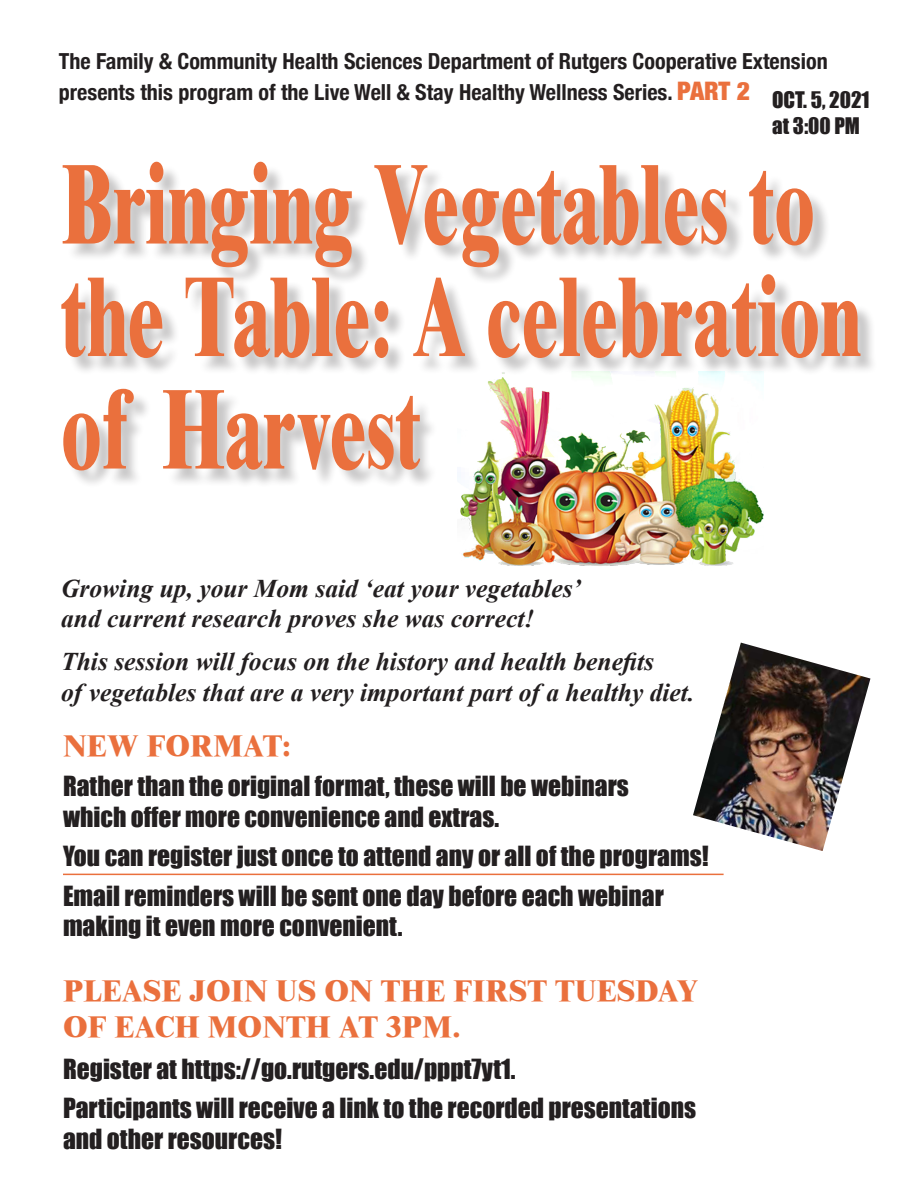
<style>
.page{position:relative;width:918px;height:1188px;background:#fff}
.page>*{position:absolute;margin:0;border:0;box-sizing:border-box;transform-origin:0 0}
.t1{font:800 114.6px/112.5px "Times New Roman";color:#ea703d;scale:.66 1}
.t2{font:800 30px/36px "Times New Roman";color:#ea703d}
.t3{font:25.5px/30.6px "Impact";color:#231f20}
.t4{font:italic 700 25.5px/30.6px "Times New Roman";color:#231f20}
.t5{font:700 condensed 22.05px/30.6px "Helvetica Neue";color:#231f20}
.t6{font:21px/25.2px "Impact";color:#231f20}
.s1{font-weight:900;font-size:25.5px;color:#ea703d}
</style>
<div class="page">
<img style="left:693px;top:643px;width:177px;height:208px">
<div style="left:64px;top:165px;width:815px;height:324px;background:#231f20;opacity:.25"></div>
<hr style="left:63px;top:874px;width:661px;height:1px;background:#ea703d">
<img style="left:457px;top:372px;width:306px;height:194px">
<p class="t5" style="left:59px;top:45px;width:770px">The Family &amp; Community Health Sciences Department of Rutgers Cooperative Extension presents this program of the Live Well &amp; Stay Healthy Wellness Series. <span class="s1">PART 2</span></p>
<p class="t6" style="left:772px;top:87px;width:99px">OCT. 5, 2021 at 3:00 PM</p>
<p class="t1" style="left:61px;top:148px;width:1214px">Bringing Vegetables to the Table: A celebration of Harvest</p>
<p class="t4" style="left:61px;top:572px;width:521px">Growing up, your Mom said ‘eat your vegetables’ and current research proves she was correct!</p>
<p class="t4" style="left:61px;top:646px;width:635px">This session will focus on the history and health benefits<br>of vegetables that are a very important part of a healthy diet.</p>
<p class="t2" style="left:63px;top:728px;width:229px">NEW FORMAT:</p>
<p class="t3" style="left:63px;top:770px;width:567px">Rather than the original format, these will be webinars which offer more convenience and extras.</p>
<p class="t3" style="left:63px;top:841px;width:647px">You can register just once to attend any or all of the programs!</p>
<p class="t3" style="left:63px;top:880px;width:602px">Email reminders will be sent one day before each webinar making it even more convenient.</p>
<p class="t2" style="left:63px;top:973px;width:637px">PLEASE JOIN US ON THE FIRST TUESDAY<br>OF EACH MONTH AT 3PM.</p>
<p class="t3" style="left:63px;top:1053px;width:454px">Register at https://go.rutgers.edu/pppt7yt1.</p>
<p class="t3" style="left:63px;top:1093px;width:635px">Participants will receive a link to the recorded presentations</p>
<p class="t3" style="left:63px;top:1123px;width:220px">and other resources!</p>
</div>
